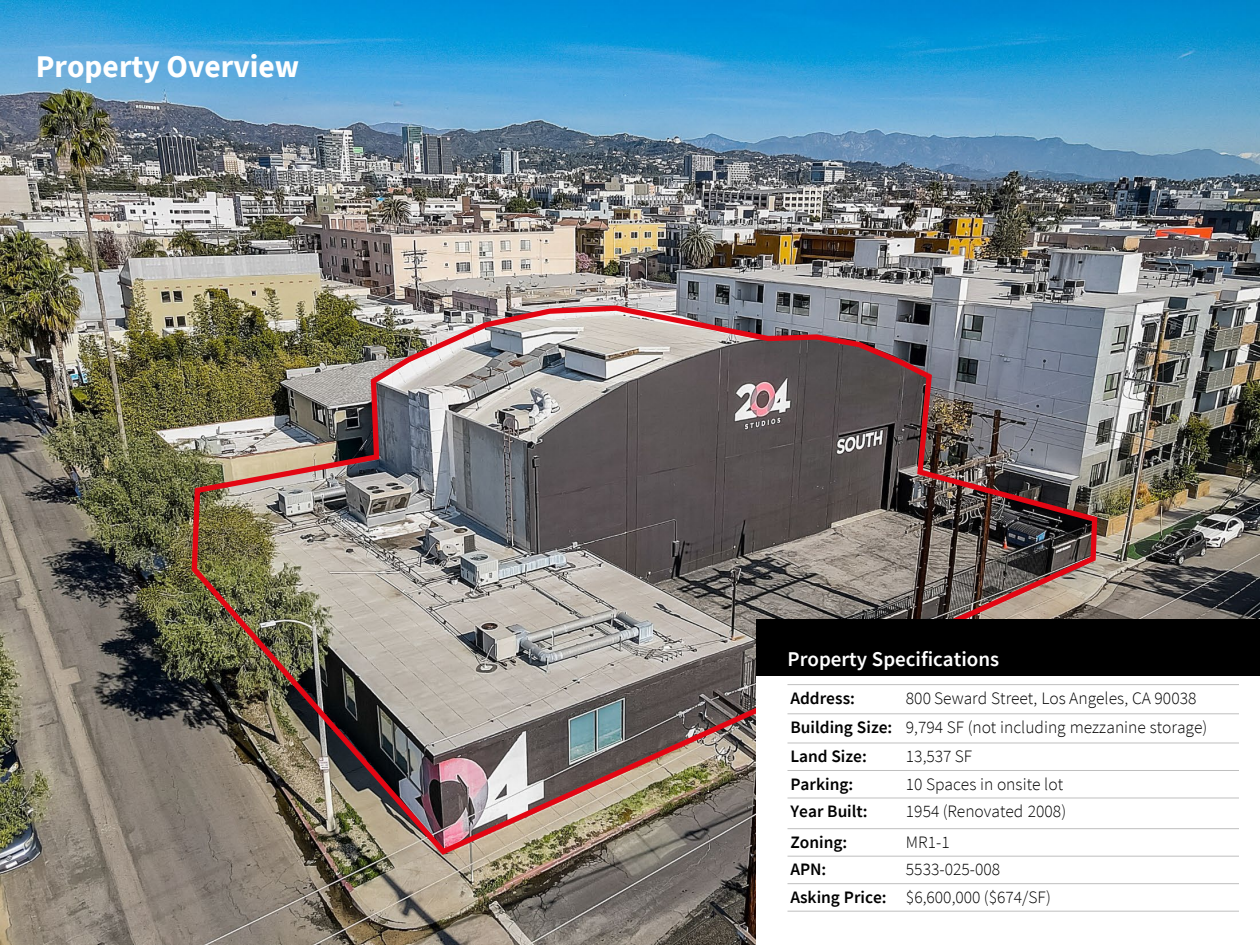
<style>
.page{position:relative;width:1260px;height:945px;background:#fff}
.page>*{position:absolute;margin:0;border:0;box-sizing:border-box;transform-origin:0 0}
.t1{font:700 31.5px "Source Sans Pro";color:#fff}
.t2{font:600 21px "Source Sans Pro";color:#fff}
.t3{font:300 17.5px "Source Sans Pro";color:#000}
.t4{font:600 17.5px "Source Sans Pro";color:#000}
</style>
<div class="page">
<img style="left:0;top:0;width:1260px;height:945px">
<img style="left:189px;top:303px;width:911px;height:556px">
<div style="left:756px;top:621px;width:504px;height:324px;background:#fff"></div>
<hr style="left:788px;top:714px;width:451px;height:1px;background:#bfbfbf">
<hr style="left:788px;top:743px;width:451px;height:1px;background:#bfbfbf">
<hr style="left:788px;top:770px;width:451px;height:1px;background:#bfbfbf">
<hr style="left:788px;top:798px;width:451px;height:1px;background:#bfbfbf">
<hr style="left:788px;top:828px;width:451px;height:1px;background:#bfbfbf">
<hr style="left:788px;top:856px;width:451px;height:1px;background:#bfbfbf">
<hr style="left:788px;top:883px;width:451px;height:1px;background:#bfbfbf">
<hr style="left:788px;top:684px;width:451px;height:1px;background:#bfbfbf">
<hr style="left:788px;top:911px;width:451px;height:1px;background:#bfbfbf">
<div style="left:756px;top:620px;width:504px;height:56px;background:#000"></div>
<p class="t1" style="left:36px;top:45px;width:265px">Property Overview</p>
<p class="t2" style="left:788px;top:646px;width:213px">Property Specifications</p>
<p class="t4" style="left:790px;top:687px;width:66px">Address:</p>
<p class="t3" style="left:906px;top:687px;width:292px">800 Seward Street, Los Angeles, CA 90038</p>
<p class="t4" style="left:790px;top:716px;width:104px">Building Size:</p>
<p class="t3" style="left:906px;top:717px;width:303px">9,794 SF (not including mezzanine storage)</p>
<p class="t4" style="left:790px;top:745px;width:78px">Land Size:</p>
<p class="t3" style="left:906px;top:746px;width:68px">13,537 SF</p>
<p class="t4" style="left:790px;top:773px;width:64px">Parking:</p>
<p class="t3" style="left:906px;top:773px;width:159px">10 Spaces in onsite lot</p>
<p class="t4" style="left:790px;top:800px;width:79px">Year Built:</p>
<p class="t3" style="left:906px;top:801px;width:162px">1954 (Renovated 2008)</p>
<p class="t4" style="left:790px;top:831px;width:58px">Zoning:</p>
<p class="t3" style="left:906px;top:831px;width:45px">MR1-1</p>
<p class="t4" style="left:790px;top:858px;width:37px">APN:</p>
<p class="t3" style="left:906px;top:859px;width:96px">5533-025-008</p>
<p class="t4" style="left:790px;top:886px;width:98px">Asking Price:</p>
<p class="t3" style="left:906px;top:886px;width:146px">$6,600,000 ($674/SF)</p>
</div>
